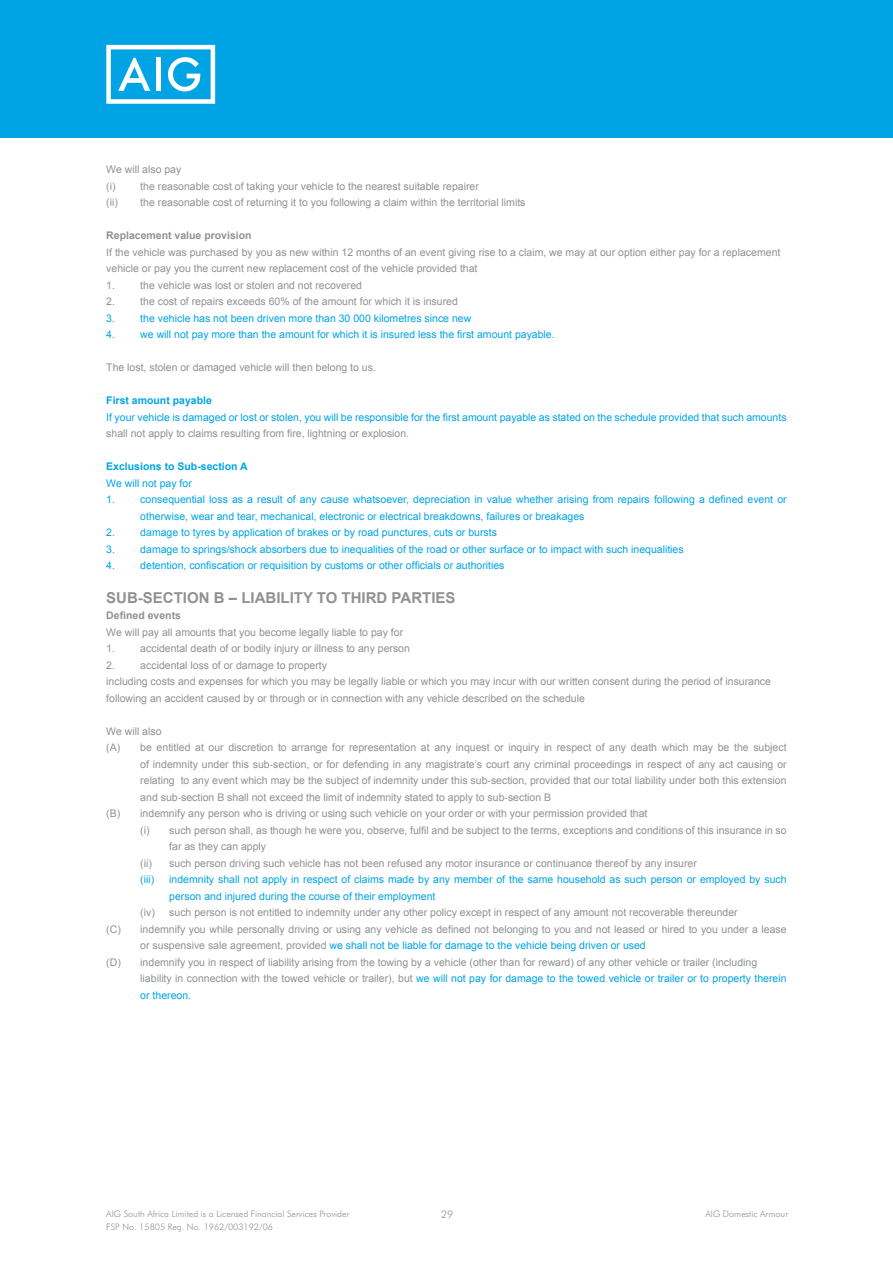
<style>
.page{position:relative;width:893px;height:1263px;background:#fff}
.page>*{position:absolute;margin:0;border:0;box-sizing:border-box;transform-origin:0 0}
.t1{font:700 15px "Arial";color:#8f9194}
.t2{font:10.5px/16.5px "Arial";color:#8f9194}
.t3{font:10.5px/16.5px "Arial";color:#00a4e4}
.t4{font:700 10.5px "Arial";color:#00a4e4}
.t5{font:700 10.5px "Arial";color:#8f9194}
.t6{font:300 10.5px "AIG Futura";color:#8f9194}
.t7{font:300 9px "AIG Futura";color:#8f9194}
.s1{color:#8f9194}
</style>
<div class="page">
<div style="left:0;top:0;width:893px;height:137px;background:#00a4e4"></div>
<svg style="left:106px;top:45px;width:109px;height:59px"></svg>
<p class="t2" style="left:106px;top:162px;width:374px">We will also pay<br>(i) the reasonable cost of taking your vehicle to the nearest suitable repairer (ii)</p>
<p class="t2" style="left:140px;top:195px;width:387px">the reasonable cost of returning it to you following a claim within the territorial limits</p>
<p class="t5" style="left:106px;top:230px;width:147px">Replacement value provision</p>
<p class="t2" style="left:106px;top:244px;width:676px">If the vehicle was purchased by you as new within 12 months of an event giving rise to a claim, we may at our option either pay for a replacement vehicle or pay you the current new replacement cost of the vehicle provided that<br>1.</p>
<p class="t2" style="left:140px;top:277px;width:223px">the vehicle was lost or stolen and not recovered</p>
<p class="t2" style="left:106px;top:294px;width:10px">2.</p>
<p class="t2" style="left:140px;top:294px;width:319px">the cost of repairs exceeds 60% of the amount for which it is insured</p>
<p class="t3" style="left:106px;top:310px;width:10px">3.</p>
<p class="t3" style="left:140px;top:310px;width:332px">the vehicle has not been driven more than 30 000 kilometres since new</p>
<p class="t3" style="left:106px;top:326px;width:10px">4.</p>
<p class="t3" style="left:140px;top:326px;width:416px">we will not pay more than the amount for which it is insured less the first amount payable.</p>
<p class="t2" style="left:106px;top:359px;width:271px">The lost, stolen or damaged vehicle will then belong to us.</p>
<p class="t4" style="left:106px;top:395px;width:107px">First amount payable</p>
<p class="t3" style="left:106px;top:409px;width:682px">If your vehicle is damaged or lost or stolen, you will be responsible for the first amount payable as stated on the schedule provided that such amounts</p>
<p class="t2" style="left:106px;top:425px;width:304px">shall not apply to claims resulting from fire, lightning or explosion.</p>
<p class="t4" style="left:106px;top:461px;width:143px">Exclusions to Sub-section A</p>
<p class="t3" style="left:106px;top:475px;width:87px">We will not pay for<br>1.</p>
<p class="t3" style="left:140px;top:491px;width:648px">consequential loss as a result of any cause whatsoever, depreciation in value whether arising from repairs following a defined event or otherwise, wear and tear, mechanical, electronic or electrical breakdowns, failures or breakages</p>
<p class="t3" style="left:106px;top:524px;width:10px">2.</p>
<p class="t3" style="left:140px;top:524px;width:358px">damage to tyres by application of brakes or by road punctures, cuts or bursts</p>
<p class="t3" style="left:106px;top:541px;width:10px">3.</p>
<p class="t3" style="left:140px;top:541px;width:545px">damage to springs/shock absorbers due to inequalities of the road or other surface or to impact with such inequalities</p>
<p class="t3" style="left:106px;top:557px;width:10px">4.</p>
<p class="t3" style="left:140px;top:557px;width:366px">detention, confiscation or requisition by customs or other officials or authorities</p>
<h1 class="t1" style="left:106px;top:589px;width:351px">SUB-SECTION B – LIABILITY TO THIRD PARTIES</h1>
<p class="t5" style="left:106px;top:609px;width:76px">Defined events</p>
<p class="t2" style="left:106px;top:624px;width:298px">We will pay all amounts that you become legally liable to pay for<br>1.</p>
<p class="t2" style="left:140px;top:640px;width:271px">accidental death of or bodily injury or illness to any person</p>
<p class="t2" style="left:106px;top:657px;width:666px;text-indent:34px">accidental loss of or damage to property<br>including costs and expenses for which you may be legally liable or which you may incur with our written consent during the period of insurance following an accident caused by or through or in connection with any vehicle described on the schedule</p>
<p class="t2" style="left:106px;top:723px;width:57px">We will also</p>
<p class="t2" style="left:106px;top:739px;width:682px">(A) be entitled at our discretion to arrange for representation at any inquest or inquiry in respect of any death which may be the subject</p>
<p class="t2" style="left:140px;top:755px;width:648px">of indemnity under this sub-section, or for defending in any magistrate’s court any criminal proceedings in respect of any act causing or</p>
<p class="t2" style="left:140px;top:772px;width:648px">relating to any event which may be the subject of indemnity under this sub-section, provided that our total liability under both this extension</p>
<p class="t2" style="left:140px;top:788px;width:412px">and sub-section B shall not exceed the limit of indemnity stated to apply to sub-section B</p>
<p class="t2" style="left:106px;top:805px;width:543px">(B) indemnify any person who is driving or using such vehicle on your order or with your permission provided that</p>
<p class="t2" style="left:140px;top:821px;width:648px">(i) such person shall, as though he were you, observe, fulfil and be subject to the terms, exceptions and conditions of this insurance in so</p>
<p class="t2" style="left:169px;top:838px;width:98px">far as they can apply</p>
<p class="t2" style="left:140px;top:854px;width:13px">(ii)</p>
<p class="t2" style="left:169px;top:854px;width:529px">such person driving such vehicle has not been refused any motor insurance or continuance thereof by any insurer</p>
<p class="t3" style="left:140px;top:871px;width:15px">(iii)</p>
<p class="t3" style="left:169px;top:871px;width:619px">indemnity shall not apply in respect of claims made by any member of the same household as such person or employed by such person and injured during the course of their employment</p>
<p class="t2" style="left:140px;top:904px;width:16px">(iv)</p>
<p class="t2" style="left:169px;top:904px;width:570px">such person is not entitled to indemnity under any other policy except in respect of any amount not recoverable thereunder</p>
<p class="t2" style="left:106px;top:920px;width:682px">(C) indemnify you while personally driving or using any vehicle as defined not belonging to you and not leased or hired to you under a lease</p>
<p class="t3" style="left:140px;top:937px;width:507px"><span class="s1">or suspensive sale agreement, provided</span> we shall not be liable for damage to the vehicle being driven or used</p>
<p class="t2" style="left:106px;top:953px;width:652px">(D) indemnify you in respect of liability arising from the towing by a vehicle (other than for reward) of any other vehicle or trailer (including</p>
<p class="t3" style="left:140px;top:970px;width:648px"><span class="s1">liability in connection with the towed vehicle or trailer), but</span> we will not pay for damage to the towed vehicle or trailer or to property therein</p>
<p class="t3" style="left:140px;top:986px;width:52px">or thereon.</p>
<p class="t2" style="left:106px;top:657px;width:10px">2.</p>
<p class="t7" style="left:106px;top:1208px;width:245px">AIG South Africa Limited is a Licensed Financial Services Provider</p>
<p class="t6" style="left:441px;top:1208px;width:14px">29</p>
<p class="t7" style="left:705px;top:1208px;width:84px">AIG Domestic Armour</p>
<p class="t7" style="left:106px;top:1222px;width:168px">FSP No. 15805 Reg. No. 1962/003192/06</p>
</div>
